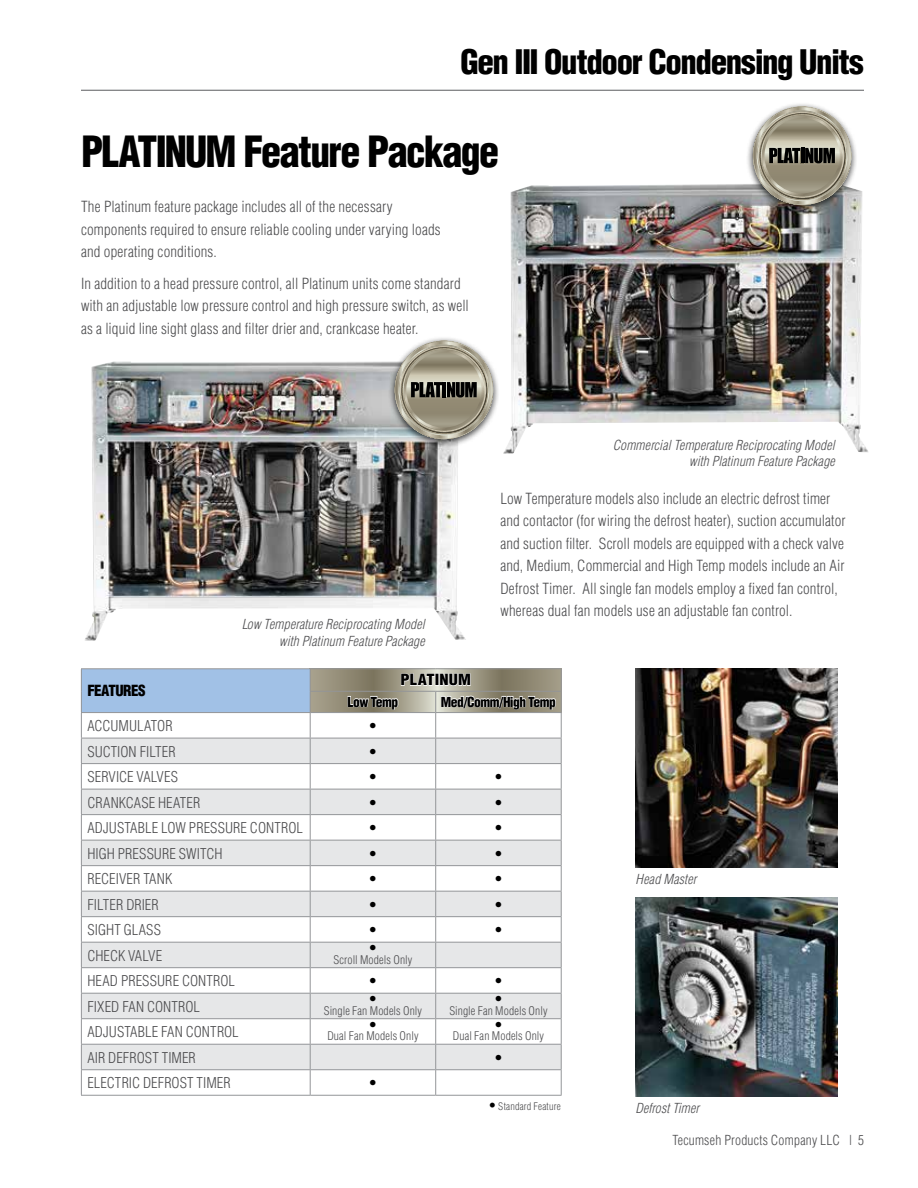
<style>
.page{position:relative;width:918px;height:1188px;background:#fff}
.page>*{position:absolute;margin:0;border:0;box-sizing:border-box;transform-origin:0 0}
.t1{font:900 condensed 42px "Helvetica";letter-spacing:-.04em;color:#000;scale:.95 1}
.t2{font:900 condensed 33px "Helvetica";letter-spacing:-.045em;color:#000}
.t3{font:300 condensed 15px/22.5px "Helvetica";letter-spacing:.01em;color:#4d4d4f}
.t4{font:900 condensed 15px "Helvetica";letter-spacing:-.03em;color:#000}
.t5{font:900 condensed 15px "Helvetica";letter-spacing:.01em;color:#000;scale:1.1 1}
.t6{font:300 condensed 14.55px "Helvetica";letter-spacing:.005em;color:#4d4d4f}
.t7{font:300 condensed 14.55px "Helvetica";color:#000}
.t8{font:italic 300 condensed 13.5px/16.5px "Helvetica";letter-spacing:.01em;color:#4d4d4f;text-align:right}
.t9{font:300 condensed 13.5px "Helvetica";letter-spacing:.015em;color:#4d4d4f}
.t10{font:900 condensed 13.5px "Helvetica";letter-spacing:-.035em;color:#000}
.t11{font:300 condensed 11.7px "Helvetica";letter-spacing:.01em;color:#4d4d4f}
.t12{font:300 condensed 10.2px "Helvetica";letter-spacing:.02em;color:#4d4d4f}
.s1{font-size:13.05px;color:#000}
</style>
<div class="page">
<hr style="left:81px;top:90px;width:783px;height:1px;background:#6d6e71">
<div style="left:310px;top:668px;width:252px;height:44px;background:#9c9581"></div>
<img style="left:85px;top:361px;width:381px;height:280px">
<img style="left:503px;top:184px;width:365px;height:270px">
<div style="left:746px;top:102px;width:112px;height:112px;background:#000;opacity:.75"></div>
<svg style="left:753px;top:106px;width:98px;height:99px;background:#9e9a8c"></svg>
<div style="left:388px;top:337px;width:112px;height:111px;background:#000;opacity:.75"></div>
<svg style="left:395px;top:341px;width:98px;height:98px;background:#a19d8f"></svg>
<div style="left:81px;top:669px;width:229px;height:44px;background:#a1c1e6"></div>
<svg style="left:82px;top:713px;width:265px;height:382px"></svg>
<svg style="left:82px;top:739px;width:265px;height:126px;fill:#e6e7e8"></svg>
<svg style="left:82px;top:892px;width:265px;height:177px;fill:#e6e7e8"></svg>
<hr style="left:81px;top:668px;width:229px;height:1px;background:#939598">
<hr style="left:310px;top:668px;width:126px;height:1px;background:#939598">
<hr style="left:310px;top:691px;width:126px;height:1px;background:#939598">
<hr style="left:81px;top:712px;width:229px;height:1px;background:#939598">
<hr style="left:310px;top:712px;width:126px;height:1px;background:#939598">
<hr style="left:81px;top:738px;width:229px;height:1px;background:#939598">
<hr style="left:310px;top:738px;width:126px;height:1px;background:#939598">
<hr style="left:81px;top:763px;width:229px;height:1px;background:#939598">
<hr style="left:310px;top:763px;width:126px;height:1px;background:#939598">
<hr style="left:81px;top:789px;width:229px;height:1px;background:#939598">
<hr style="left:310px;top:789px;width:126px;height:1px;background:#939598">
<hr style="left:81px;top:814px;width:229px;height:1px;background:#939598">
<hr style="left:310px;top:814px;width:126px;height:1px;background:#939598">
<hr style="left:81px;top:840px;width:229px;height:1px;background:#939598">
<hr style="left:310px;top:840px;width:126px;height:1px;background:#939598">
<hr style="left:81px;top:865px;width:229px;height:1px;background:#939598">
<hr style="left:310px;top:865px;width:126px;height:1px;background:#939598">
<hr style="left:81px;top:891px;width:229px;height:1px;background:#939598">
<hr style="left:310px;top:891px;width:126px;height:1px;background:#939598">
<hr style="left:81px;top:916px;width:229px;height:1px;background:#939598">
<hr style="left:310px;top:916px;width:126px;height:1px;background:#939598">
<hr style="left:81px;top:942px;width:229px;height:1px;background:#939598">
<hr style="left:310px;top:942px;width:126px;height:1px;background:#939598">
<hr style="left:81px;top:967px;width:229px;height:1px;background:#939598">
<hr style="left:310px;top:967px;width:126px;height:1px;background:#939598">
<hr style="left:81px;top:993px;width:229px;height:1px;background:#939598">
<hr style="left:310px;top:993px;width:126px;height:1px;background:#939598">
<hr style="left:81px;top:1018px;width:229px;height:1px;background:#939598">
<hr style="left:310px;top:1018px;width:126px;height:1px;background:#939598">
<hr style="left:81px;top:1044px;width:229px;height:1px;background:#939598">
<hr style="left:310px;top:1044px;width:126px;height:1px;background:#939598">
<hr style="left:81px;top:1069px;width:229px;height:1px;background:#939598">
<svg style="left:81px;top:669px;width:1px;height:426px"></svg>
<hr style="left:310px;top:1069px;width:126px;height:1px;background:#939598">
<svg style="left:310px;top:669px;width:1px;height:426px"></svg>
<hr style="left:81px;top:1095px;width:229px;height:1px;background:#939598">
<hr style="left:310px;top:1095px;width:126px;height:1px;background:#939598">
<hr style="left:436px;top:1095px;width:126px;height:1px;background:#939598">
<svg style="left:347px;top:668px;width:215px;height:427px"></svg>
<img style="left:635px;top:668px;width:202px;height:199px">
<img style="left:635px;top:897px;width:202px;height:199px">
<h2 class="t2" style="left:460px;top:42px;width:405px">Gen III Outdoor Condensing Units</h2>
<h1 class="t1" style="left:81px;top:125px;width:442px">PLATINUM Feature Package</h1>
<p class="t3" style="left:81px;top:195px;width:361px">The Platinum feature package includes all of the necessary components required to ensure reliable cooling under varying loads and operating conditions.</p>
<p class="t3" style="left:81px;top:272px;width:389px">In addition to a head pressure control, all Platinum units come standard with an adjustable low pressure control and high pressure switch, as well as a liquid line sight glass and filter drier and, crankcase heater.</p>
<p class="t8" style="left:242px;top:616px;width:185px">Low Temperature Reciprocating Model with Platinum Feature Package</p>
<p class="t8" style="left:613px;top:436px;width:224px">Commercial Temperature Reciprocating Model with Platinum Feature Package</p>
<p class="t3" style="left:500px;top:487px;width:347px">Low Temperature models also include an electric defrost timer and contactor (for wiring the defrost heater), suction accumulator and suction filter. Scroll models are equipped with a check valve and, Medium, Commercial and High Temp models include an Air Defrost Timer. All single fan models employ a fixed fan control, whereas dual fan models use an adjustable fan control.</p>
<p class="t4" style="left:87px;top:681px;width:60px">FEATURES</p>
<p class="t5" style="left:400px;top:670px;width:66px">PLATINUM</p>
<p class="t10" style="left:348px;top:693px;width:52px">Low Temp</p>
<p class="t10" style="left:441px;top:693px;width:117px">Med/Comm/High Temp</p>
<p class="t6" style="left:87px;top:717px;width:87px">ACCUMULATOR</p>
<p class="t7" style="left:369px;top:717px;width:10px">•</p>
<p class="t6" style="left:87px;top:743px;width:90px">SUCTION FILTER</p>
<p class="t7" style="left:369px;top:743px;width:10px">•</p>
<p class="t6" style="left:87px;top:768px;width:92px">SERVICE VALVES</p>
<p class="t7" style="left:369px;top:768px;width:10px">•</p>
<p class="t7" style="left:494px;top:768px;width:10px">•</p>
<p class="t6" style="left:87px;top:794px;width:115px">CRANKCASE HEATER</p>
<p class="t7" style="left:369px;top:794px;width:10px">•</p>
<p class="t7" style="left:494px;top:794px;width:10px">•</p>
<p class="t6" style="left:87px;top:819px;width:217px">ADJUSTABLE LOW PRESSURE CONTROL</p>
<p class="t7" style="left:369px;top:819px;width:10px">•</p>
<p class="t7" style="left:494px;top:819px;width:10px">•</p>
<p class="t6" style="left:87px;top:845px;width:137px">HIGH PRESSURE SWITCH</p>
<p class="t7" style="left:369px;top:845px;width:10px">•</p>
<p class="t7" style="left:494px;top:845px;width:10px">•</p>
<p class="t6" style="left:87px;top:870px;width:86px">RECEIVER TANK</p>
<p class="t7" style="left:369px;top:870px;width:10px">•</p>
<p class="t7" style="left:494px;top:870px;width:10px">•</p>
<p class="t6" style="left:87px;top:896px;width:73px">FILTER DRIER</p>
<p class="t7" style="left:369px;top:896px;width:10px">•</p>
<p class="t7" style="left:494px;top:896px;width:10px">•</p>
<p class="t6" style="left:87px;top:922px;width:75px">SIGHT GLASS</p>
<p class="t7" style="left:369px;top:922px;width:10px">•</p>
<p class="t7" style="left:494px;top:922px;width:10px">•</p>
<p class="t6" style="left:87px;top:947px;width:76px">CHECK VALVE</p>
<p class="t7" style="left:369px;top:940px;width:10px">•</p>
<p class="t11" style="left:334px;top:953px;width:80px">Scroll Models Only</p>
<p class="t6" style="left:87px;top:973px;width:149px">HEAD PRESSURE CONTROL</p>
<p class="t7" style="left:369px;top:973px;width:10px">•</p>
<p class="t7" style="left:494px;top:973px;width:10px">•</p>
<p class="t6" style="left:87px;top:998px;width:114px">FIXED FAN CONTROL</p>
<p class="t7" style="left:494px;top:991px;width:10px">•</p>
<p class="t11" style="left:449px;top:1004px;width:100px">Single Fan Models Only</p>
<p class="t7" style="left:369px;top:991px;width:10px">•</p>
<p class="t11" style="left:324px;top:1004px;width:100px">Single Fan Models Only</p>
<p class="t6" style="left:87px;top:1024px;width:153px">ADJUSTABLE FAN CONTROL</p>
<p class="t7" style="left:369px;top:1016px;width:10px">•</p>
<p class="t11" style="left:327px;top:1029px;width:93px">Dual Fan Models Only</p>
<p class="t7" style="left:494px;top:1016px;width:10px">•</p>
<p class="t11" style="left:453px;top:1029px;width:93px">Dual Fan Models Only</p>
<p class="t6" style="left:87px;top:1049px;width:110px">AIR DEFROST TIMER</p>
<p class="t7" style="left:494px;top:1049px;width:10px">•</p>
<p class="t6" style="left:87px;top:1075px;width:145px">ELECTRIC DEFROST TIMER</p>
<p class="t7" style="left:369px;top:1075px;width:10px">•</p>
<p class="t8" style="left:636px;top:871px;width:62px">Head Master</p>
<p class="t12" style="left:488px;top:1101px;width:74px"><span class="s1">•</span> Standard Feature</p>
<p class="t8" style="left:635px;top:1100px;width:65px">Defrost Timer</p>
<p class="t9" style="left:672px;top:1132px;width:193px">Tecumseh Products Company LLC | 5</p>
</div>
